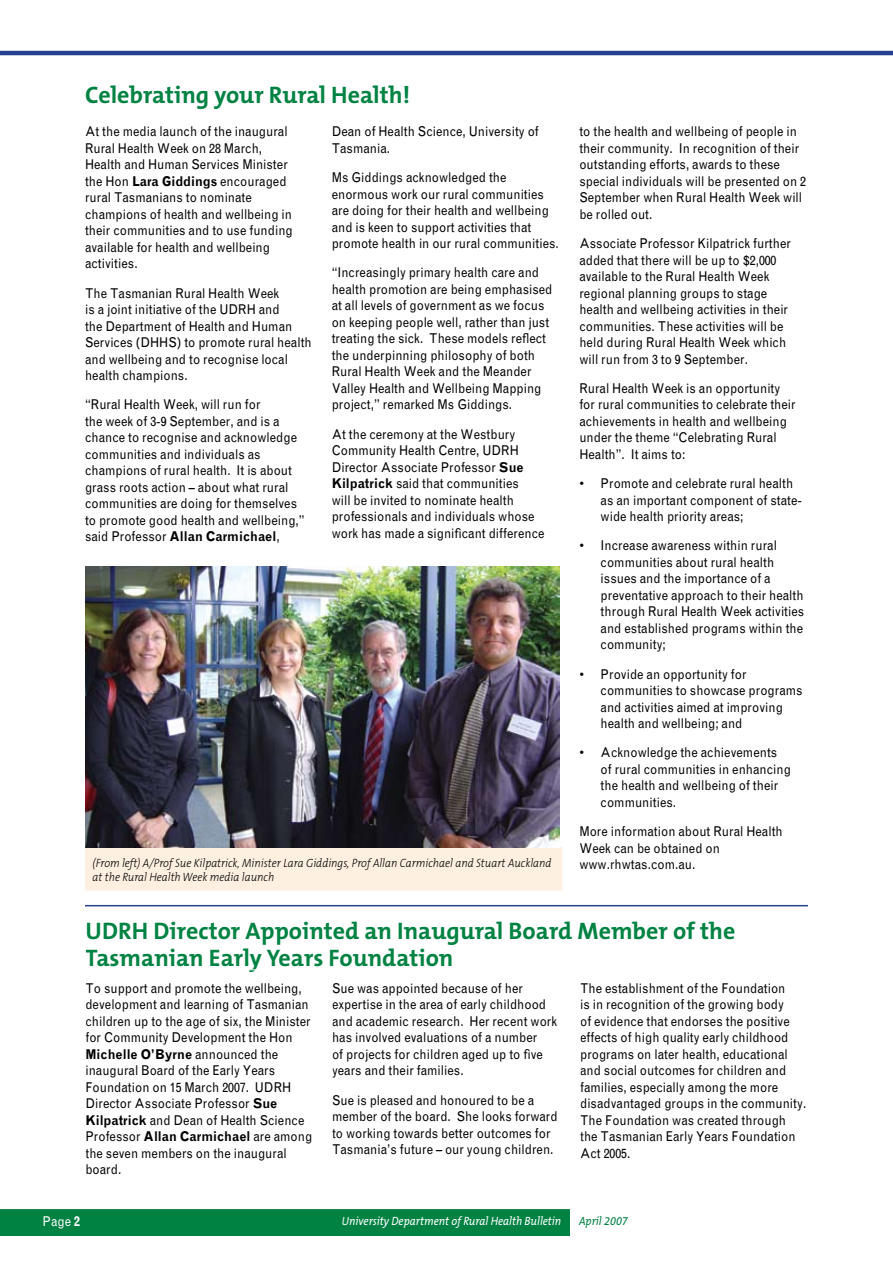
<style>
.page{position:relative;width:893px;height:1263px;background:#fff}
.page>*{position:absolute;margin:0;border:0;box-sizing:border-box;transform-origin:0 0}
.t1{font:700 24px/27px "The Mix B7";color:#008242}
.t2{font:13.5px/16.5px "Grotesque";color:#000;scale:.9 1}
.t3{font:13.5px "Grotesque";color:#fff;scale:.9 1}
.t4{font:13.5px "Grotesque";color:#000}
.t5{font:italic 300 12px/13.5px "The Mix B3";color:#000;scale:.9 1}
.t6{font:italic 12px "The Mix B5 Plain";color:#fff;scale:.9 1}
.t7{font:italic 12px "The Mix B5 Plain";color:#008242;scale:.9 1}
.s1{font-weight:700}
</style>
<div class="page">
<hr style="left:0;top:51px;width:893px;height:4px;background:#24408f">
<div style="left:86px;top:848px;width:476px;height:42px;background:#fef0e1"></div>
<hr style="left:85px;top:905px;width:723px;height:1px;background:#24408f">
<img style="left:85px;top:566px;width:475px;height:281px">
<div style="left:0;top:1209px;width:570px;height:27px;background:#008242"></div>
<h1 class="t1" style="left:85px;top:82px;width:327px">Celebrating your Rural Health!</h1>
<p class="t2" style="left:85px;top:123px;width:232px">At the media launch of the inaugural<br>Rural Health Week on 28 March,<br>Health and Human Services Minister the Hon <span class="s1">Lara Giddings</span> encouraged rural Tasmanians to nominate champions of health and wellbeing in their communities and to use funding available for health and wellbeing activities.</p>
<p class="t2" style="left:85px;top:285px;width:253px">The Tasmanian Rural Health Week<br>is a joint initiative of the UDRH and<br>the Department of Health and Human<br>Services (DHHS) to promote rural health and wellbeing and to recognise local health champions.</p>
<p class="t2" style="left:85px;top:396px;width:245px">“Rural Health Week, will run for<br>the week of 3-9 September, and is a chance to recognise and acknowledge communities and individuals as champions of rural health. It is about grass roots action – about what rural communities are doing for themselves to promote good health and wellbeing,” said Professor <span class="s1">Allan Carmichael</span>,</p>
<p class="t2" style="left:332px;top:123px;width:232px">Dean of Health Science, University of<br>Tasmania.</p>
<p class="t2" style="left:332px;top:169px;width:254px">Ms Giddings acknowledged the enormous work our rural communities are doing for their health and wellbeing and is keen to support activities that promote health in our rural communities.</p>
<p class="t2" style="left:332px;top:264px;width:247px">“Increasingly primary health care and health promotion are being emphasised at all levels of government as we focus on keeping people well, rather than just treating the sick. These models reflect the underpinning philosophy of both Rural Health Week and the Meander Valley Health and Wellbeing Mapping project,” remarked Ms Giddings.</p>
<p class="t2" style="left:332px;top:426px;width:238px">At the ceremony at the Westbury Community Health Centre, UDRH Director Associate Professor <span class="s1">Sue Kilpatrick</span> said that communities<br>will be invited to nominate health professionals and individuals whose work has made a significant difference</p>
<p class="t5" style="left:92px;top:857px;width:511px">(From left) A/Prof Sue Kilpatrick, Minister Lara Giddings, Prof Allan Carmichael and Stuart Auckland at the Rural Health Week media launch</p>
<p class="t2" style="left:579px;top:123px;width:253px">to the health and wellbeing of people in their community. In recognition of their outstanding efforts, awards to these special individuals will be presented on 2<br>September when Rural Health Week will be rolled out.</p>
<p class="t2" style="left:579px;top:235px;width:237px">Associate Professor Kilpatrick further added that there will be up to $2,000 available to the Rural Health Week regional planning groups to stage health and wellbeing activities in their communities. These activities will be held during Rural Health Week which will run from 3 to 9 September.</p>
<p class="t2" style="left:579px;top:380px;width:242px">Rural Health Week is an opportunity for rural communities to celebrate their achievements in health and wellbeing under the theme “Celebrating Rural Health”. It aims to:</p>
<p class="t2" style="left:601px;top:475px;width:225px">Promote and celebrate rural health as an important component of state&shy;wide health priority areas;</p>
<p class="t2" style="left:601px;top:537px;width:228px">Increase awareness within rural communities about rural health issues and the importance of a preventative approach to their health through Rural Health Week activities and established programs within the community;</p>
<p class="t2" style="left:601px;top:666px;width:226px">Provide an opportunity for communities to showcase programs and activities aimed at improving health and wellbeing; and</p>
<p class="t2" style="left:601px;top:744px;width:213px">Acknowledge the achievements of rural communities in enhancing the health and wellbeing of their communities.</p>
<p class="t2" style="left:579px;top:823px;width:228px">More information about Rural Health<br>Week can be obtained on www.rhwtas.com.au.</p>
<p class="t4" style="left:579px;top:475px;width:6px">•</p>
<p class="t4" style="left:579px;top:538px;width:6px">•</p>
<p class="t4" style="left:579px;top:666px;width:6px">•</p>
<p class="t4" style="left:579px;top:745px;width:6px">•</p>
<h1 class="t1" style="left:85px;top:918px;width:651px">UDRH Director Appointed an Inaugural Board Member of the<br>Tasmanian Early Years Foundation</h1>
<p class="t2" style="left:85px;top:980px;width:254px">To support and promote the wellbeing, development and learning of Tasmanian children up to the age of six, the Minister for Community Development the Hon <span class="s1">Michelle O’Byrne</span> announced the inaugural Board of the Early Years Foundation on 15 March 2007. UDRH Director Associate Professor <span class="s1">Sue Kilpatrick</span> and Dean of Health Science Professor <span class="s1">Allan Carmichael</span> are among the seven members on the inaugural board.</p>
<p class="t2" style="left:332px;top:980px;width:252px">Sue was appointed because of her expertise in the area of early childhood and academic research. Her recent work has involved evaluations of a number<br>of projects for children aged up to five years and their families.</p>
<p class="t2" style="left:580px;top:980px;width:253px">The establishment of the Foundation<br>is in recognition of the growing body<br>of evidence that endorses the positive effects of high quality early childhood programs on later health, educational and social outcomes for children and families, especially among the more disadvantaged groups in the community.<br>The Foundation was created through the Tasmanian Early Years Foundation Act 2005.</p>
<p class="t2" style="left:332px;top:1092px;width:252px">Sue is pleased and honoured to be a member of the board. She looks forward to working towards better outcomes for Tasmania’s future – our young children.</p>
<p class="t3" style="left:43px;top:1213px;width:33px">Page</p>
<p class="t6" style="left:342px;top:1215px;width:245px">University Department of Rural Health Bulletin</p>
<p class="t7" style="left:579px;top:1215px;width:56px">April 2007</p>
</div>
